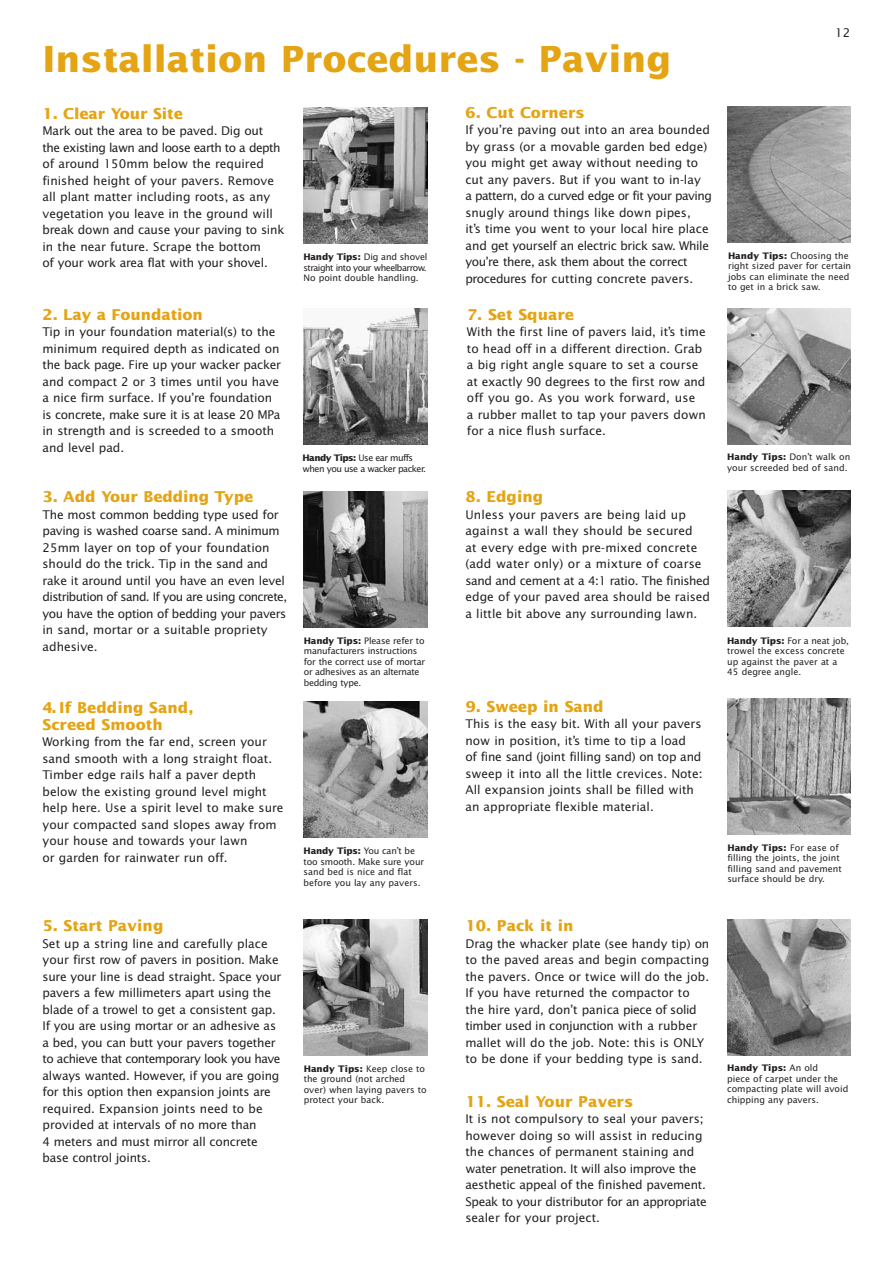
<style>
.page{position:relative;width:893px;height:1263px;background:#fff}
.page>*{position:absolute;margin:0;border:0;box-sizing:border-box;transform-origin:0 0}
.t1{font:700 36px "Lucida Sans";color:#e4a413}
.t2{font:700 15px/16.5px "Lucida Sans";color:#e4a413}
.t3{font:12px/16.5px "Lucida Sans";color:#231f20}
.t4{font:12px/16.5px "Lucida Sans";letter-spacing:-.02em;color:#231f20}
.t5{font:9px/10.5px "Lucida Sans";color:#231f20}
.t6{font:9px/10.5px "Lucida Sans";letter-spacing:-.02em;color:#231f20}
.t7{font:9px/10.5px "Lucida Sans";letter-spacing:-.055em;color:#231f20}
.s1{font-weight:700}
</style>
<div class="page">
<img style="left:304px;top:308px;width:123px;height:136px">
<img style="left:304px;top:108px;width:123px;height:136px">
<img style="left:304px;top:491px;width:123px;height:136px">
<img style="left:727px;top:308px;width:123px;height:136px">
<img style="left:727px;top:699px;width:123px;height:136px">
<img style="left:727px;top:491px;width:123px;height:136px">
<img style="left:304px;top:919px;width:123px;height:136px">
<img style="left:304px;top:702px;width:123px;height:136px">
<img style="left:727px;top:107px;width:123px;height:136px">
<img style="left:727px;top:920px;width:123px;height:136px">
<h1 class="t1" style="left:43px;top:44px;width:630px">Installation Procedures - Paving</h1>
<p class="t2" style="left:43px;top:106px;width:142px">1. Clear Your Site</p>
<p class="t3" style="left:43px;top:123px;width:243px">Mark out the area to be paved. Dig out<br>the existing lawn and loose earth to a depth of around 150mm below the required finished height of your pavers. Remove all plant matter including roots, as any vegetation you leave in the ground will break down and cause your paving to sink in the near future. Scrape the bottom<br>of your work area flat with your shovel.</p>
<p class="t2" style="left:43px;top:307px;width:162px">2. Lay a Foundation</p>
<p class="t3" style="left:43px;top:325px;width:240px">Tip in your foundation material(s) to the minimum required depth as indicated on the back page. Fire up your wacker packer and compact 2 or 3 times until you have a nice firm surface. If you’re foundation is concrete, make sure it is at lease 20 MPa in strength and is screeded to a smooth and level pad.</p>
<p class="t2" style="left:43px;top:490px;width:212px">3. Add Your Bedding Type</p>
<p class="t4" style="left:43px;top:507px;width:246px">The most common bedding type used for paving is washed coarse sand. A minimum 25mm layer on top of your foundation should do the trick. Tip in the sand and rake it around until you have an even level distribution of sand. If you are using concrete, you have the option of bedding your pavers in sand, mortar or a suitable propriety adhesive.</p>
<p class="t2" style="left:43px;top:701px;width:152px">4. If Bedding Sand,<br>Screed Smooth</p>
<p class="t3" style="left:43px;top:734px;width:242px">Working from the far end, screen your sand smooth with a long straight float.<br>Timber edge rails half a paver depth below the existing ground level might help here. Use a spirit level to make sure your compacted sand slopes away from your house and towards your lawn<br>or garden for rainwater run off.</p>
<p class="t2" style="left:43px;top:919px;width:122px">5. Start Paving</p>
<p class="t4" style="left:43px;top:936px;width:240px">Set up a string line and carefully place your first row of pavers in position. Make sure your line is dead straight. Space your pavers a few millimeters apart using the blade of a trowel to get a consistent gap.<br>If you are using mortar or an adhesive as a bed, you can butt your pavers together to achieve that contemporary look you have always wanted. However, if you are going for this option then expansion joints are required. Expansion joints need to be provided at intervals of no more than<br>4 meters and must mirror all concrete base control joints.</p>
<p class="t5" style="left:303px;top:252px;width:126px;text-align:justify"><span class="s1">Handy Tips:</span> Dig and shovel straight into your wheelbarrow.<br>No point double handling.</p>
<p class="t7" style="left:303px;top:453px;width:125px"><span class="s1">Handy Tips:</span> Use ear muffs when you use a wacker packer.</p>
<p class="t6" style="left:304px;top:636px;width:123px"><span class="s1">Handy Tips:</span> Please refer to manufacturers instructions for the correct use of mortar or adhesives as an alternate bedding type.</p>
<p class="t5" style="left:304px;top:846px;width:122px"><span class="s1">Handy Tips:</span> You can’t be too smooth. Make sure your sand bed is nice and flat before you lay any pavers.</p>
<p class="t5" style="left:304px;top:1064px;width:124px"><span class="s1">Handy Tips:</span> Keep close to the ground (not arched over) when laying pavers to protect your back.</p>
<p class="t2" style="left:465px;top:105px;width:121px">6. Cut Corners</p>
<p class="t3" style="left:465px;top:123px;width:248px">If you’re paving out into an area bounded by grass (or a movable garden bed edge) you might get away without needing to cut any pavers. But if you want to in-lay<br>a pattern, do a curved edge or fit your paving snugly around things like down pipes,<br>it’s time you went to your local hire place and get yourself an electric brick saw. While you’re there, ask them about the correct procedures for cutting concrete pavers.</p>
<p class="t2" style="left:467px;top:307px;width:109px">7. Set Square</p>
<p class="t3" style="left:467px;top:325px;width:240px">With the first line of pavers laid, it’s time to head off in a different direction. Grab a big right angle square to set a course at exactly 90 degrees to the first row and off you go. As you work forward, use<br>a rubber mallet to tap your pavers down for a nice flush surface.</p>
<p class="t2" style="left:465px;top:490px;width:79px">8. Edging</p>
<p class="t3" style="left:465px;top:507px;width:246px">Unless your pavers are being laid up against a wall they should be secured<br>at every edge with pre-mixed concrete (add water only) or a mixture of coarse sand and cement at a 4:1 ratio. The finished edge of your paved area should be raised a little bit above any surrounding lawn.</p>
<p class="t2" style="left:465px;top:699px;width:140px">9. Sweep in Sand</p>
<p class="t3" style="left:465px;top:716px;width:239px">This is the easy bit. With all your pavers now in position, it’s time to tip a load<br>of fine sand (joint filling sand) on top and sweep it into all the little crevices. Note:<br>All expansion joints shall be filled with an appropriate flexible material.</p>
<p class="t2" style="left:465px;top:919px;width:110px">10. Pack it in</p>
<p class="t3" style="left:465px;top:936px;width:245px">Drag the whacker plate (see handy tip) on to the paved areas and begin compacting the pavers. Once or twice will do the job.<br>If you have returned the compactor to the hire yard, don’t panica piece of solid timber used in conjunction with a rubber mallet will do the job. Note: this is ONLY to be done if your bedding type is sand.</p>
<p class="t2" style="left:465px;top:1094px;width:170px">11. Seal Your Pavers</p>
<p class="t3" style="left:465px;top:1111px;width:243px">It is not compulsory to seal your pavers; however doing so will assist in reducing the chances of permanent staining and water penetration. It will also improve the aesthetic appeal of the finished pavement.<br>Speak to your distributor for an appropriate sealer for your project.</p>
<p class="t3" style="left:835px;top:25px;width:17px">12</p>
<p class="t5" style="left:728px;top:251px;width:125px"><span class="s1">Handy Tips:</span> Choosing the right sized paver for certain jobs can eliminate the need to get in a brick saw.</p>
<p class="t5" style="left:727px;top:452px;width:125px"><span class="s1">Handy Tips:</span> Don’t walk on your screeded bed of sand.</p>
<p class="t5" style="left:727px;top:636px;width:123px"><span class="s1">Handy Tips:</span> For a neat job, trowel the excess concrete up against the paver at a<br>45 degree angle.</p>
<p class="t5" style="left:727px;top:843px;width:116px"><span class="s1">Handy Tips:</span> For ease of filling the joints, the joint filling sand and pavement surface should be dry.</p>
<p class="t5" style="left:727px;top:1063px;width:123px"><span class="s1">Handy Tips:</span> An old<br>piece of carpet under the compacting plate will avoid chipping any pavers.</p>
</div>
